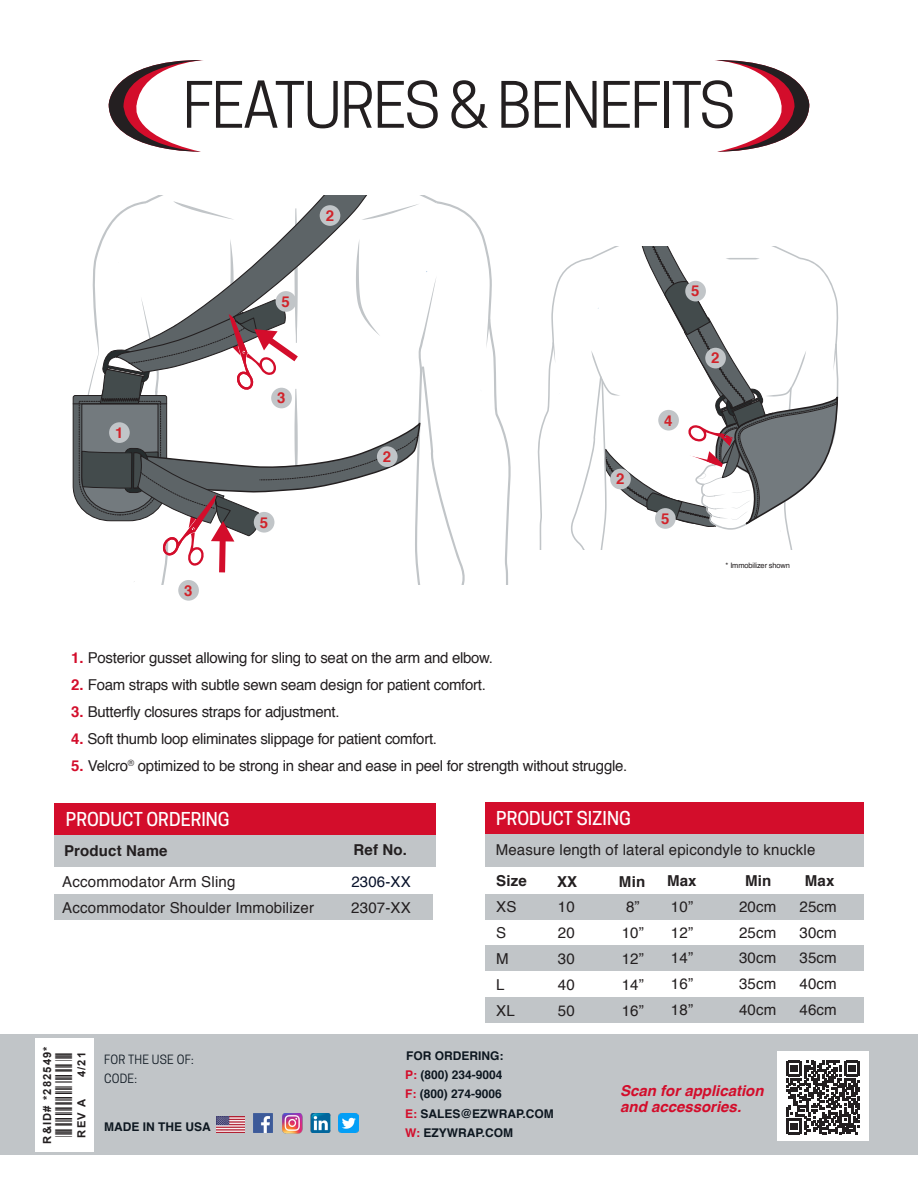
<style>
.page{position:relative;width:918px;height:1188px;background:#fff}
.page>*{position:absolute;margin:0;border:0;box-sizing:border-box;transform-origin:0 0}
.t1{font:60px "Cooper Hewitt";letter-spacing:-.03em;color:#231f20}
.t2{font:22.35px "Free 3 of 9 Extended";letter-spacing:.1em;color:#231f20}
.t3{font:500 18px "Cooper Hewitt";color:#fff}
.t4{font:15px "Helvetica";letter-spacing:-.02em;color:#231f20}
.t5{font:15px/25.8px "Helvetica";letter-spacing:.01em;color:#231f20}
.t6{font:700 15px "Helvetica";letter-spacing:.01em;color:#231f20}
.t7{font:italic 700 15px/16.5px "Helvetica";color:#d30d2b}
.t8{font:700 15px "Helvetica";color:#d1232a}
.t9{font:15px "Helvetica";letter-spacing:.01em;color:#08122a}
.t10{font:700 12px "Helvetica";color:#0d1720}
.t11{font:12px "Cooper Hewitt";letter-spacing:.02em;color:#0d1720}
.t12{font:700 11.25px "Arial";letter-spacing:.1em;color:#231f20}
.t13{font:7.5px "Helvetica";letter-spacing:-.02em;color:#231f20}
.s1{font-weight:700;color:#d30d2b}
.s2{color:#d30d2b}
</style>
<div class="page">
<div style="left:54px;top:895px;width:378px;height:25px;background:#c1c5c8"></div>
<svg style="left:72px;top:196px;width:439px;height:388px"></svg>
<div style="left:0;top:1035px;width:918px;height:120px;background:#c1c5c8"></div>
<div style="left:35px;top:1038px;width:58px;height:113px;background:#fff"></div>
<svg style="left:108px;top:60px;width:95px;height:92px"></svg>
<svg style="left:715px;top:60px;width:95px;height:92px"></svg>
<div style="left:777px;top:1052px;width:92px;height:89px;background:#fff"></div>
<img style="left:253px;top:1113px;width:20px;height:20px">
<img style="left:339px;top:1113px;width:19px;height:20px">
<img style="left:311px;top:1113px;width:19px;height:20px">
<img style="left:282px;top:1113px;width:20px;height:20px">
<img style="left:217px;top:1116px;width:27px;height:17px">
<div style="left:109px;top:422px;width:21px;height:21px;background:#c1c5c8;border-radius:50%"></div>
<div style="left:377px;top:446px;width:21px;height:21px;background:#c1c5c8;border-radius:50%"></div>
<div style="left:320px;top:205px;width:20px;height:21px;background:#c1c5c8;border-radius:50%"></div>
<div style="left:254px;top:512px;width:20px;height:21px;background:#c1c5c8;border-radius:50%"></div>
<div style="left:276px;top:291px;width:20px;height:21px;background:#c1c5c8;border-radius:50%"></div>
<div style="left:178px;top:580px;width:21px;height:21px;background:#c1c5c8;border-radius:50%"></div>
<div style="left:271px;top:388px;width:21px;height:20px;background:#c1c5c8;border-radius:50%"></div>
<div style="left:54px;top:803px;width:382px;height:32px;background:#d30d2b"></div>
<div style="left:54px;top:835px;width:382px;height:31px;background:#c1c5c8"></div>
<div style="left:485px;top:895px;width:379px;height:25px;background:#c1c5c8"></div>
<div style="left:485px;top:946px;width:378px;height:25px;background:#c1c5c8"></div>
<div style="left:485px;top:997px;width:378px;height:25px;background:#c1c5c8"></div>
<div style="left:485px;top:802px;width:379px;height:32px;background:#d30d2b"></div>
<div style="left:485px;top:834px;width:379px;height:32px;background:#c1c5c8"></div>
<svg style="left:786px;top:1061px;width:74px;height:73px"></svg>
<svg style="left:537px;top:246px;width:302px;height:304px"></svg>
<p class="t1" style="left:183px;top:70px;width:554px">FEATURES &amp; BENEFITS</p>
<p class="t8" style="left:326px;top:203px;width:10px">2</p>
<p class="t8" style="left:115px;top:421px;width:10px">1</p>
<p class="t8" style="left:184px;top:578px;width:10px">3</p>
<p class="t8" style="left:282px;top:289px;width:10px">5</p>
<p class="t8" style="left:277px;top:386px;width:10px">3</p>
<p class="t8" style="left:383px;top:445px;width:10px">2</p>
<p class="t8" style="left:616px;top:467px;width:10px">2</p>
<p class="t8" style="left:664px;top:408px;width:10px">4</p>
<p class="t8" style="left:260px;top:510px;width:10px">5</p>
<p class="t8" style="left:661px;top:506px;width:10px">5</p>
<p class="t8" style="left:691px;top:279px;width:10px">5</p>
<p class="t8" style="left:711px;top:346px;width:10px">2</p>
<p class="t13" style="left:726px;top:560px;width:66px">* Immobilizer shown</p>
<p class="t4" style="left:71px;top:647px;width:423px"><span class="s1">1.</span> Posterior gusset allowing for sling to seat on the arm and elbow.</p>
<p class="t4" style="left:71px;top:674px;width:416px"><span class="s1">2.</span> Foam straps with subtle sewn seam design for patient comfort.</p>
<p class="t4" style="left:71px;top:701px;width:270px"><span class="s1">3.</span> Butterfly closures straps for adjustment.</p>
<p class="t4" style="left:71px;top:728px;width:367px"><span class="s1">4.</span> Soft thumb loop eliminates slippage for patient comfort.</p>
<p class="t4" style="left:71px;top:755px;width:558px"><span class="s1">5.</span> Velcro<sup>®</sup> optimized to be strong in shear and ease in peel for strength without struggle.</p>
<p class="t3" style="left:66px;top:809px;width:165px">PRODUCT ORDERING</p>
<p class="t6" style="left:64px;top:838px;width:105px">Product Name</p>
<p class="t6" style="left:354px;top:838px;width:55px">Ref No.</p>
<p class="t5" style="left:62px;top:870px;width:253px">Accommodator Arm Sling<br>Accommodator Shoulder Immobilizer</p>
<p class="t9" style="left:351px;top:870px;width:61px">2306-XX</p>
<p class="t4" style="left:351px;top:896px;width:61px">2307-XX</p>
<p class="t3" style="left:496px;top:808px;width:136px">PRODUCT SIZING</p>
<p class="t5" style="left:496px;top:837px;width:321px">Measure length of lateral epicondyle to knuckle</p>
<p class="t6" style="left:496px;top:869px;width:32px">Size</p>
<p class="t6" style="left:557px;top:870px;width:22px">XX</p>
<p class="t6" style="left:619px;top:870px;width:28px">Min</p>
<p class="t6" style="left:667px;top:868px;width:31px">Max</p>
<p class="t6" style="left:745px;top:868px;width:28px">Min</p>
<p class="t6" style="left:805px;top:868px;width:31px">Max</p>
<p class="t4" style="left:496px;top:895px;width:22px">XS</p>
<p class="t4" style="left:496px;top:921px;width:12px">S</p>
<p class="t4" style="left:496px;top:947px;width:14px">M</p>
<p class="t4" style="left:496px;top:973px;width:10px">L</p>
<p class="t4" style="left:496px;top:999px;width:20px">XL</p>
<p class="t4" style="left:558px;top:895px;width:18px">10</p>
<p class="t4" style="left:558px;top:921px;width:18px">20</p>
<p class="t4" style="left:558px;top:947px;width:18px">30</p>
<p class="t4" style="left:558px;top:973px;width:18px">40</p>
<p class="t4" style="left:558px;top:999px;width:18px">50</p>
<p class="t4" style="left:626px;top:895px;width:15px">8”</p>
<p class="t4" style="left:622px;top:921px;width:24px">10”</p>
<p class="t4" style="left:622px;top:947px;width:24px">12”</p>
<p class="t4" style="left:622px;top:973px;width:24px">14”</p>
<p class="t4" style="left:622px;top:999px;width:24px">16”</p>
<p class="t4" style="left:671px;top:895px;width:24px">10”</p>
<p class="t4" style="left:671px;top:921px;width:24px">12”</p>
<p class="t4" style="left:671px;top:947px;width:24px">14”</p>
<p class="t4" style="left:671px;top:972px;width:24px">16”</p>
<p class="t4" style="left:671px;top:998px;width:24px">18”</p>
<p class="t4" style="left:739px;top:895px;width:39px">20cm</p>
<p class="t4" style="left:739px;top:921px;width:39px">25cm</p>
<p class="t4" style="left:739px;top:947px;width:39px">30cm</p>
<p class="t4" style="left:739px;top:972px;width:39px">35cm</p>
<p class="t4" style="left:739px;top:998px;width:39px">40cm</p>
<p class="t4" style="left:800px;top:895px;width:39px">25cm</p>
<p class="t4" style="left:800px;top:921px;width:39px">30cm</p>
<p class="t4" style="left:800px;top:947px;width:39px">35cm</p>
<p class="t4" style="left:800px;top:972px;width:39px">40cm</p>
<p class="t4" style="left:800px;top:998px;width:39px">46cm</p>
<p class="t12" style="left:40px;top:1144px;width:99px;rotate:-90deg">R&amp;ID# *282549*</p>
<p class="t2" style="left:51px;top:1137px;width:86px;rotate:-90deg">*282549*</p>
<p class="t12" style="left:74px;top:1077px;width:27px;rotate:-90deg">4/21</p>
<p class="t12" style="left:74px;top:1138px;width:40px;rotate:-90deg">REV A</p>
<p class="t11" style="left:104px;top:1052px;width:91px">FOR THE USE OF:</p>
<p class="t11" style="left:104px;top:1072px;width:35px">CODE:</p>
<p class="t10" style="left:104px;top:1118px;width:108px">MADE IN THE USA</p>
<p class="t10" style="left:406px;top:1046px;width:99px">FOR ORDERING:</p>
<p class="t10" style="left:405px;top:1065px;width:99px"><span class="s2">P:</span> (800) 234-9004</p>
<p class="t10" style="left:405px;top:1085px;width:98px"><span class="s2">F:</span> (800) 274-9006</p>
<p class="t10" style="left:405px;top:1104px;width:150px"><span class="s2">E:</span> SALES@EZWRAP.COM</p>
<p class="t10" style="left:405px;top:1124px;width:110px"><span class="s2">W:</span> EZYWRAP.COM</p>
<p class="t7" style="left:620px;top:1082px;width:145px">Scan for application and accessories.</p>
</div>
